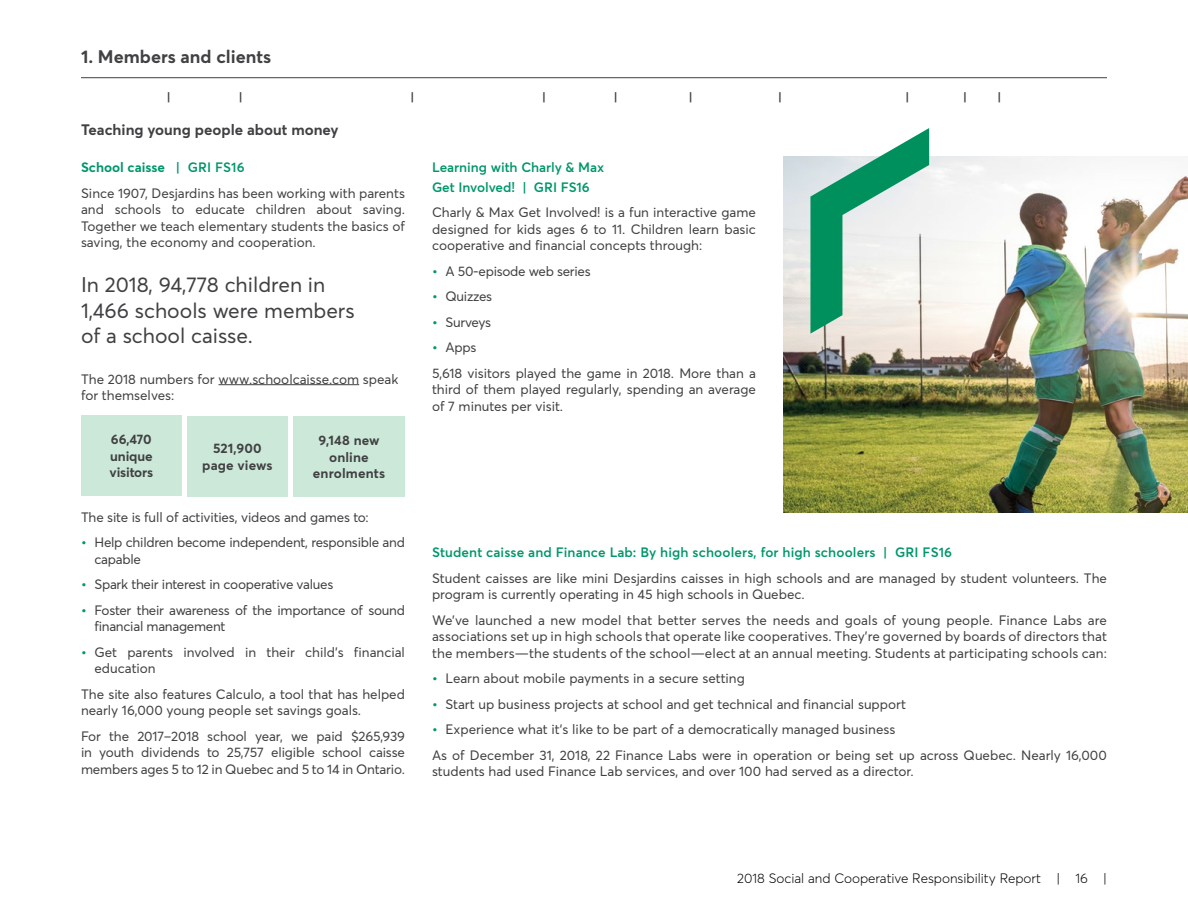
<style>
.page{position:relative;width:1188px;height:918px;background:#fff}
.page>*{position:absolute;margin:0;border:0;box-sizing:border-box;transform-origin:0 0}
.t1{font:21px/25.5px "Averta";color:#414042}
.t2{font:700 18px "Averta";color:#414042}
.t3{font:700 15px "Averta";color:#414042}
.t4{font:13.5px/16.5px "Averta";color:#414042}
.t5{font:13.5px/16.5px "Averta";letter-spacing:-.02em;color:#414042}
.t6{font:600 13.5px/19.5px "Averta";letter-spacing:.01em;color:#00976b}
.t7{font:700 13.5px/16.5px "Averta";letter-spacing:.01em;color:#414042;text-align:center}
.t8{font:300 13.5px "Averta";color:#000}
.t9{font:13.5px "Averta";letter-spacing:-.025em;color:#414042}
.t10{font:700 12px "Averta";color:#414042}
.s1{font-weight:700;color:#00976b}
.s2{font-weight:600;color:#00976b}
</style>
<div class="page">
<hr style="left:218px;top:384px;width:141px;height:1px;background:#414042">
<div style="left:293px;top:416px;width:112px;height:80px;background:#cbe8d9"></div>
<div style="left:187px;top:416px;width:101px;height:80px;background:#cbe8d9"></div>
<div style="left:81px;top:416px;width:101px;height:80px;background:#cbe8d9"></div>
<img style="left:783px;top:156px;width:405px;height:357px">
<svg style="left:810px;top:128px;width:119px;height:206px"></svg>
<hr style="left:81px;top:77px;width:1026px;height:1px;background:#414042">
<h2 class="t2" style="left:81px;top:45px;width:192px">1. Members and clients</h2>
<p class="t10" style="left:167px;top:89px;width:5px">|</p>
<p class="t10" style="left:239px;top:89px;width:5px">|</p>
<p class="t10" style="left:411px;top:89px;width:5px">|</p>
<p class="t10" style="left:542px;top:89px;width:5px">|</p>
<p class="t10" style="left:614px;top:89px;width:5px">|</p>
<p class="t10" style="left:689px;top:89px;width:5px">|</p>
<p class="t10" style="left:778px;top:89px;width:5px">|</p>
<p class="t10" style="left:906px;top:89px;width:5px">|</p>
<p class="t10" style="left:963px;top:89px;width:5px">|</p>
<p class="t10" style="left:998px;top:89px;width:5px">|</p>
<p class="t3" style="left:81px;top:120px;width:259px">Teaching young people about money</p>
<p class="t4" style="left:81px;top:154px;width:325px;line-height:25.5px"><span class="s1">School caisse</span> <span class="s2">| GRI FS16<br></span>Since 1907, Desjardins has been working with parents</p>
<p class="t4" style="left:81px;top:201px;width:325px;text-align:justify">and schools to educate children about saving.<br>Together we teach elementary students the basics of saving, the economy and cooperation.</p>
<h1 class="t1" style="left:81px;top:272px;width:275px">In 2018, 94,778 children in<br>1,466 schools were members of a school caisse.</h1>
<p class="t4" style="left:81px;top:370px;width:319px">The 2018 numbers for www.schoolcaisse.com speak for themselves:</p>
<p class="t7" style="left:110px;top:431px;width:45px;text-align:justify">66,470 unique visitors</p>
<p class="t7" style="left:202px;top:440px;width:72px">521,900 page views</p>
<p class="t7" style="left:313px;top:432px;width:74px">9,148 new online enrolments</p>
<p class="t4" style="left:81px;top:508px;width:289px">The site is full of activities, videos and games to:</p>
<p class="t5" style="left:94px;top:534px;width:312px;text-indent:-14px"><span class="s1">•</span> Help children become independent, responsible and capable</p>
<p class="t5" style="left:81px;top:576px;width:254px"><span class="s1">•</span> Spark their interest in cooperative values</p>
<p class="t5" style="left:94px;top:601px;width:312px;text-indent:-14px"><span class="s1">•</span> Foster their awareness of the importance of sound financial management</p>
<p class="t4" style="left:94px;top:643px;width:312px;text-indent:-14px"><span class="s1">•</span> Get parents involved in their child’s financial education</p>
<p class="t4" style="left:81px;top:685px;width:325px">The site also features Calculo, a tool that has helped nearly 16,000 young people set savings goals.</p>
<p class="t4" style="left:81px;top:727px;width:326px;text-align:justify">For the 2017–2018 school year, we paid $265,939 in youth dividends to 25,757 eligible school caisse members ages 5 to 12 in Quebec and 5 to 14 in Ontario.</p>
<p class="t6" style="left:432px;top:157px;width:174px">Learning with Charly &amp; Max<br>Get Involved! | GRI FS16</p>
<p class="t4" style="left:432px;top:204px;width:326px;text-align:justify">Charly &amp; Max Get Involved! is a fun interactive game designed for kids ages 6 to 11. Children learn basic cooperative and financial concepts through:</p>
<p class="t5" style="left:432px;top:262px;width:160px"><span class="s1">•</span> A 50-episode web series</p>
<p class="t5" style="left:432px;top:288px;width:62px"><span class="s1">•</span> Quizzes</p>
<p class="t9" style="left:432px;top:313px;width:60px"><span class="s1">•</span> Surveys</p>
<p class="t4" style="left:432px;top:334px;width:325px;line-height:25.5px"><span class="s1">•</span> Apps<br>5,618 visitors played the game in 2018. More than a</p>
<p class="t4" style="left:432px;top:381px;width:326px">third of them played regularly, spending an average of 7 minutes per visit.</p>
<p class="t6" style="left:432px;top:542px;width:522px">Student caisse and Finance Lab: By high schoolers, for high schoolers | GRI FS16</p>
<p class="t4" style="left:432px;top:569px;width:677px">Student caisses are like mini Desjardins caisses in high schools and are managed by student volunteers. The program is currently operating in 45 high schools in Quebec.</p>
<p class="t4" style="left:432px;top:611px;width:677px;text-align:justify">We’ve launched a new model that better serves the needs and goals of young people. Finance Labs are associations set up in high schools that operate like cooperatives. They’re governed by boards of directors that the members—the students of the school—elect at an annual meeting. Students at participating schools can:</p>
<p class="t4" style="left:432px;top:670px;width:314px"><span class="s1">•</span> Learn about mobile payments in a secure setting</p>
<p class="t4" style="left:432px;top:695px;width:475px"><span class="s1">•</span> Start up business projects at school and get technical and financial support</p>
<p class="t4" style="left:432px;top:716px;width:676px;line-height:25.5px"><span class="s1">•</span> Experience what it’s like to be part of a democratically managed business<br>As of December 31, 2018, 22 Finance Labs were in operation or being set up across Quebec. Nearly 16,000</p>
<p class="t4" style="left:432px;top:763px;width:483px">students had used Finance Lab services, and over 100 had served as a director.</p>
<p class="t8" style="left:737px;top:870px;width:371px">2018 Social and Cooperative Responsibility Report | 16 |</p>
</div>
